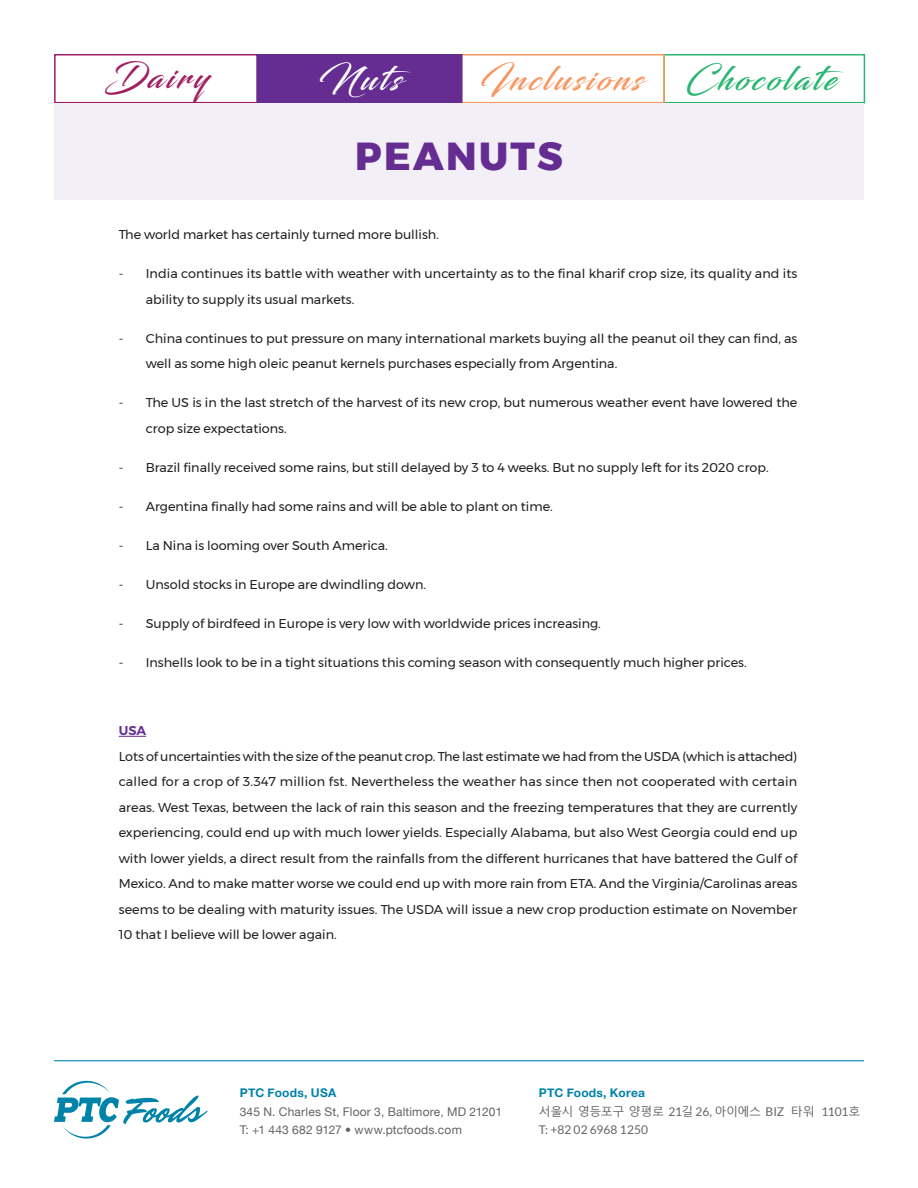
<style>
.page{position:relative;width:918px;height:1188px;background:#fff}
.page>*{position:absolute;margin:0;border:0;box-sizing:border-box;transform-origin:0 0}
.t1{font:800 39px "Montserrat";letter-spacing:.06em;color:#652d91}
.t2{font:33px "Blacksword";letter-spacing:.1em;color:#f79761}
.t3{font:33px "Blacksword";letter-spacing:.1em;color:#2bb572}
.t4{font:33px "Blacksword";letter-spacing:.1em;color:#9e1f62}
.t5{font:33px "Blacksword";color:#fff}
.t6{font:12.75px/25.5px "Montserrat";color:#231f20}
.t7{font:600 12.75px "Montserrat";color:#652d91}
.t8{font:12px/18.6px "Helvetica Neue";letter-spacing:.015em;color:#636366}
.t9{font:12px "Malgun Gothic";letter-spacing:-.035em;color:#636366}
.t10{font:700 12px "Helvetica Neue";letter-spacing:.02em;color:#0083a9}
.t11{font:12px "Lato";letter-spacing:.01em;color:#636366}
.s1{font-family:"Lato"}
</style>
<div class="page">
<div style="left:663px;top:54px;width:202px;height:49px;border:2px solid #2bb572"></div>
<div style="left:461px;top:54px;width:204px;height:49px;border:2px solid #f79761"></div>
<div style="left:54px;top:54px;width:204px;height:49px;border:2px solid #9e1f62"></div>
<div style="left:256px;top:54px;width:206px;height:49px;background:#652d91"></div>
<hr style="left:54px;top:1060px;width:810px;height:1px;background:#0083a9">
<svg style="left:54px;top:1081px;width:153px;height:58px"></svg>
<div style="left:54px;top:103px;width:810px;height:97px;background:#f2eff7"></div>
<svg style="left:119px;top:736px;width:27px;height:1px"></svg>
<h2 class="t4" style="left:105px;top:58px;width:105px">Dairy</h2>
<h2 class="t5" style="left:319px;top:59px;width:94px">Nuts</h2>
<h2 class="t2" style="left:481px;top:59px;width:163px">Inclusions</h2>
<h2 class="t3" style="left:686px;top:59px;width:160px">Chocolate</h2>
<p class="t1" style="left:355px;top:125px;width:209px">PEANUTS</p>
<p class="t6" style="left:119px;top:222px;width:322px">The world market has certainly turned more bullish.</p>
<p class="t6" style="left:146px;top:261px;width:653px;text-indent:-27px">- India continues its battle with weather with uncertainty as to the final kharif crop size, its quality and its ability to supply its usual markets.</p>
<p class="t6" style="left:146px;top:325px;width:653px;text-indent:-27px">- China continues to put pressure on many international markets buying all the peanut oil they can find, as well as some high oleic peanut kernels purchases especially from Argentina.</p>
<p class="t6" style="left:146px;top:390px;width:653px;text-indent:-27px">- The US is in the last stretch of the harvest of its new crop, but numerous weather event have lowered the crop size expectations.</p>
<p class="t6" style="left:119px;top:454px;width:651px">- Brazil finally received some rains, but still delayed by 3 to 4 weeks. But no supply left for its 2020 crop.</p>
<p class="t6" style="left:119px;top:493px;width:436px">- Argentina finally had some rains and will be able to plant on time.</p>
<p class="t6" style="left:119px;top:532px;width:270px">- La Nina is looming over South America.</p>
<p class="t6" style="left:119px;top:571px;width:309px">- Unsold stocks in Europe are dwindling down.</p>
<p class="t6" style="left:119px;top:610px;width:484px">- Supply of birdfeed in Europe is very low with worldwide prices increasing.</p>
<p class="t6" style="left:119px;top:649px;width:629px">- Inshells look to be in a tight situations this coming season with consequently much higher prices.</p>
<p class="t7" style="left:119px;top:721px;width:29px">USA</p>
<p class="t6" style="left:119px;top:743px;width:680px;text-align:justify">Lots of uncertainties with the size of the peanut crop. The last estimate we had from the USDA (which is attached) called for a crop of 3.347 million fst. Nevertheless the weather has since then not cooperated with certain areas. West Texas, between the lack of rain this season and the freezing temperatures that they are currently experiencing, could end up with much lower yields. Especially Alabama, but also West Georgia could end up with lower yields, a direct result from the rainfalls from the different hurricanes that have battered the Gulf of Mexico. And to make matter worse we could end up with more rain from ETA. And the Virginia/Carolinas areas seems to be dealing with maturity issues. The USDA will issue a new crop production estimate on November 10 that I believe will be lower again.</p>
<p class="t10" style="left:240px;top:1085px;width:98px">PTC Foods, USA</p>
<p class="t8" style="left:240px;top:1102px;width:264px">345 N. Charles St, Floor 3, Baltimore, MD 21201<br>T: +1 443 682 9127 • www.ptcfoods.com</p>
<p class="t10" style="left:539px;top:1085px;width:108px">PTC Foods, Korea</p>
<p class="t9" style="left:539px;top:1104px;width:323px">서울시 영등포구 양평로 <span class="s1">21</span>길 <span class="s1">26,</span> 아이에스 <span class="s1">BIZ</span> 타워 <span class="s1">1101</span>호</p>
<p class="t11" style="left:539px;top:1123px;width:111px">T: +82 02 6968 1250</p>
</div>
